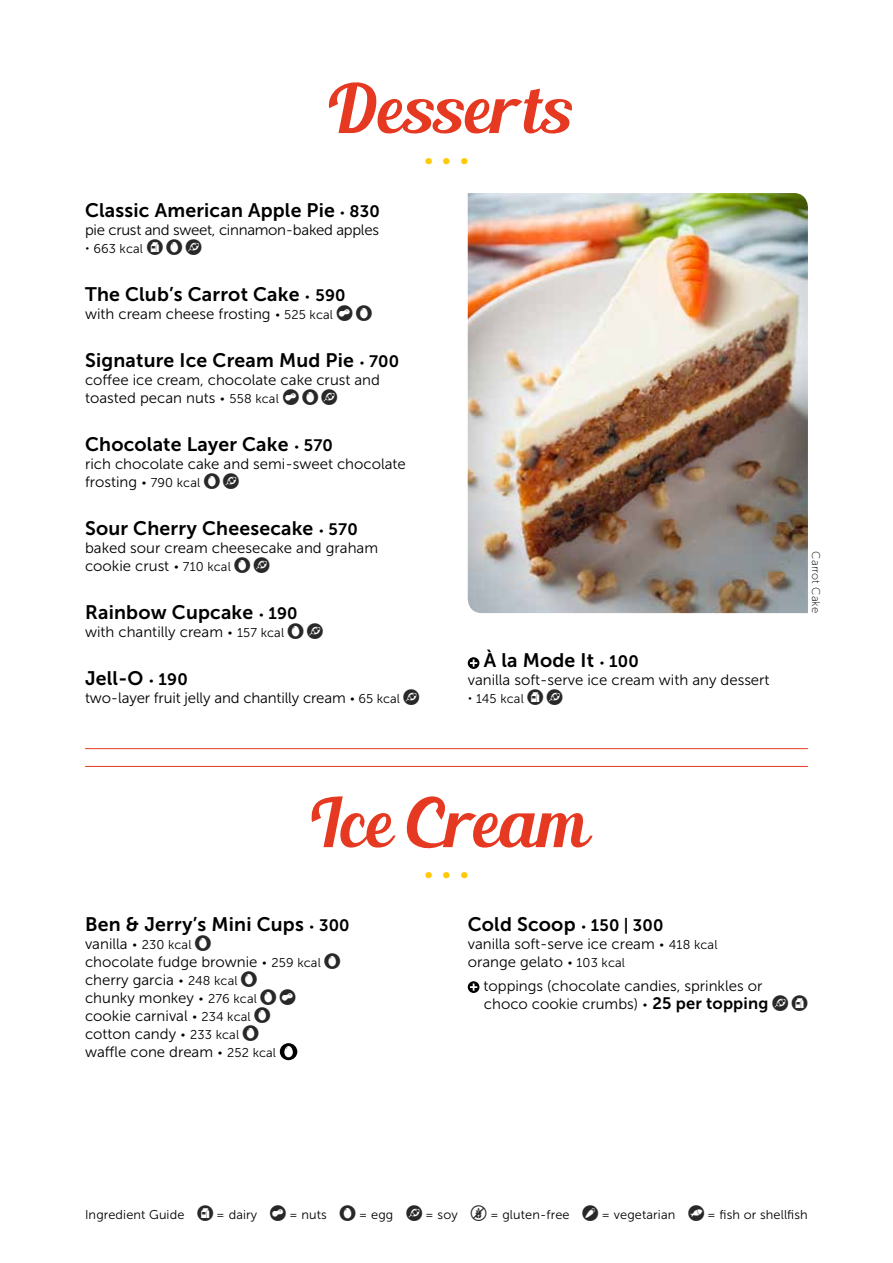
<style>
.page{position:relative;width:893px;height:1263px;background:#fff}
.page>*{position:absolute;margin:0;border:0;box-sizing:border-box;transform-origin:0 0}
.t1{font:67.5px "Blenda Script";color:#e63922}
.t2{font:19.5px "Museo Sans 700";letter-spacing:.01em;color:#000}
.t3{font:15px/18px "Museo Sans 300";color:#000}
.t4{font:15px "Museo Sans 300";letter-spacing:-.02em;color:#000}
.t5{font:12.75px "Museo Sans 300";letter-spacing:.01em;color:#000}
.t6{font:11.25px "Museo Sans 100";letter-spacing:.01em;color:#000}
.s1{font-size:16.5px}
.s2{font-family:"Allergies Glyphter 2018 05 E";font-size:15.75px;color:#292829}
.s3{font-size:12.75px}
.s4{font-family:"Museo Sans 700";font-size:16.5px}
</style>
<div class="page">
<img style="left:468px;top:193px;width:340px;height:420px">
<svg style="left:280px;top:1043px;width:17px;height:17px"></svg>
<svg style="left:468px;top:981px;width:11px;height:12px"></svg>
<svg style="left:470px;top:983px;width:7px;height:8px"></svg>
<hr style="left:85px;top:766px;width:722px;height:1px;background:#e63922">
<hr style="left:85px;top:748px;width:722px;height:1px;background:#e63922">
<svg style="left:468px;top:657px;width:11px;height:12px"></svg>
<svg style="left:470px;top:659px;width:7px;height:8px"></svg>
<h1 class="t1" style="left:323px;top:66px;width:249px">Desserts</h1>
<h2 class="t2" style="left:85px;top:199px;width:296px">Classic American Apple Pie <span class="s1">830</span></h2>
<p class="t4" style="left:85px;top:222px;width:295px">pie crust and sweet, cinnamon-baked apples</p>
<p class="t5" style="left:93px;top:242px;width:110px">663 kcal <span class="s2">D E S</span></p>
<h2 class="t2" style="left:85px;top:283px;width:262px">The Club’s Carrot Cake <span class="s1">590</span></h2>
<p class="t3" style="left:85px;top:305px;width:288px">with cream cheese frosting <span class="s3">525 kcal</span> <span class="s2">N E</span></p>
<h2 class="t2" style="left:85px;top:349px;width:316px">Signature Ice Cream Mud Pie <span class="s1">700</span></h2>
<p class="t3" style="left:85px;top:371px;width:296px">coffee ice cream, chocolate cake crust and toasted pecan nuts <span class="s3">558 kcal</span> <span class="s2">N E S</span></p>
<h2 class="t2" style="left:85px;top:433px;width:249px">Chocolate Layer Cake <span class="s1">570</span></h2>
<p class="t3" style="left:85px;top:455px;width:322px">rich chocolate cake and semi-sweet chocolate frosting <span class="s3">790 kcal</span> <span class="s2">E S</span></p>
<h2 class="t2" style="left:85px;top:517px;width:274px">Sour Cherry Cheesecake <span class="s1">570</span></h2>
<p class="t3" style="left:85px;top:539px;width:295px">baked sour cream cheesecake and graham cookie crust <span class="s3">710 kcal</span> <span class="s2">E S</span></p>
<h2 class="t2" style="left:85px;top:601px;width:214px">Rainbow Cupcake <span class="s1">190</span></h2>
<p class="t3" style="left:85px;top:623px;width:239px">with chantilly cream <span class="s3">157 kcal</span> <span class="s2">E S</span></p>
<h2 class="t2" style="left:85px;top:667px;width:104px">Jell-O <span class="s1">190</span></h2>
<p class="t3" style="left:85px;top:689px;width:336px">two-layer fruit jelly and chantilly cream <span class="s3">65 kcal</span> <span class="s2">S</span></p>
<h2 class="t2" style="left:484px;top:649px;width:156px">À la Mode It <span class="s1">100</span></h2>
<p class="t3" style="left:468px;top:671px;width:303px">vanilla soft-serve ice cream with any dessert</p>
<p class="t5" style="left:476px;top:692px;width:88px">145 kcal <span class="s2">D S</span></p>
<h1 class="t1" style="left:307px;top:780px;width:280px">Ice Cream</h1>
<p class="t6" style="left:822px;top:551px;width:63px;rotate:90deg">Carrot Cake</p>
<h2 class="t2" style="left:85px;top:913px;width:266px">Ben &amp; Jerry’s Mini Cups <span class="s1">300</span></h2>
<p class="t3" style="left:85px;top:935px;width:257px">vanilla <span class="s3">230 kcal</span> <span class="s2">E<br></span>chocolate fudge brownie <span class="s3">259 kcal</span> <span class="s2">E </span>cherry garcia <span class="s3">248 kcal</span> <span class="s2">E<br></span>chunky monkey <span class="s3">276 kcal</span> <span class="s2">E N </span>cookie carnival <span class="s3">234 kcal</span> <span class="s2">E<br></span>cotton candy <span class="s3">233 kcal</span> <span class="s2">E<br></span>waffle cone dream <span class="s3">252 kcal</span></p>
<h2 class="t2" style="left:468px;top:913px;width:197px">Cold Scoop <span class="s1">150 | 300</span></h2>
<p class="t3" style="left:468px;top:935px;width:251px">vanilla soft-serve ice cream <span class="s3">418 kcal </span>orange gelato <span class="s3">103 kcal</span></p>
<p class="t3" style="left:483px;top:977px;width:326px">toppings (chocolate candies, sprinkles or choco cookie crumbs) <span class="s4">25 per topping</span> <span class="s2">S D</span></p>
<p class="t5" style="left:85px;top:1208px;width:724px">Ingredient Guide <span class="s2">D</span> = dairy <span class="s2">N</span> = nuts <span class="s2">E</span> = egg <span class="s2">S</span> = soy <span class="s2">G</span> = gluten-free <span class="s2">V</span> = vegetarian <span class="s2">F</span> = fish or shellfish</p>
</div>
